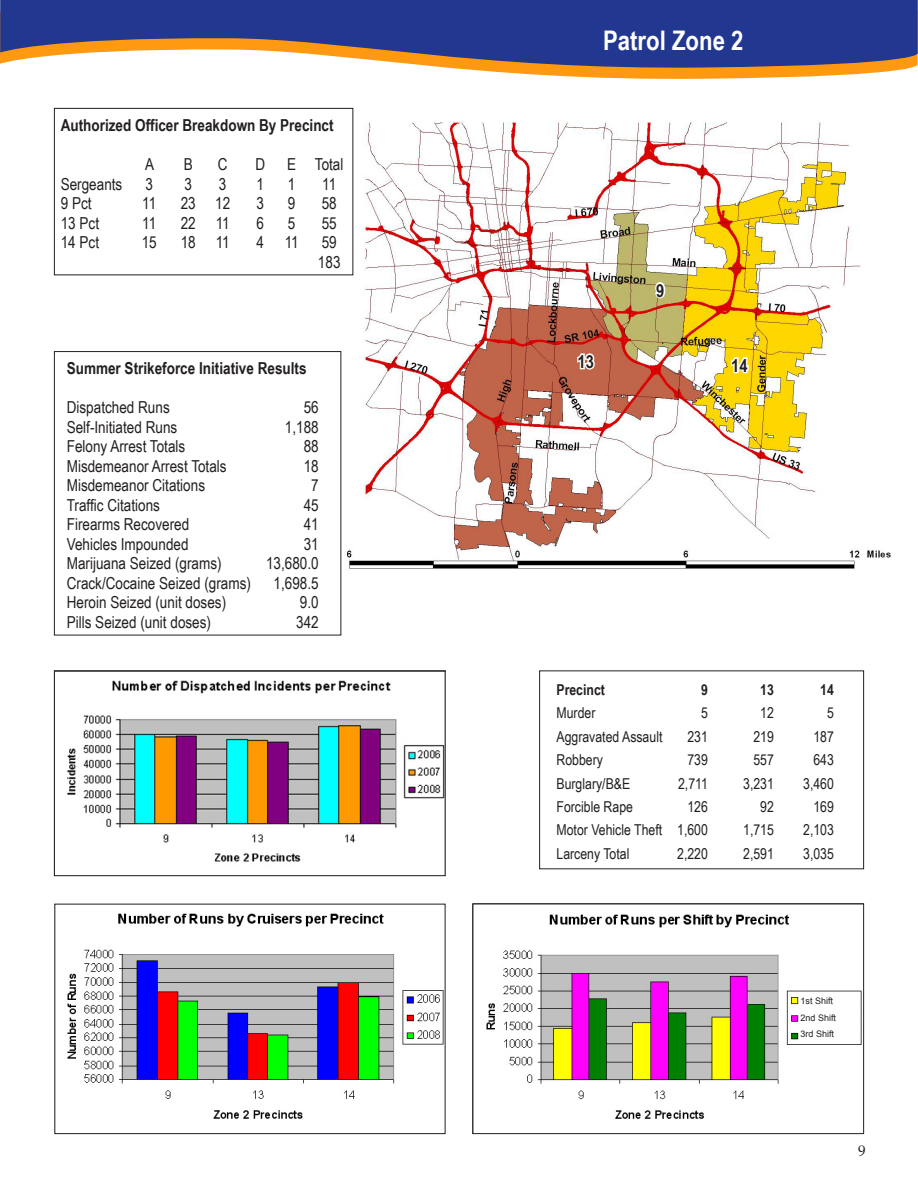
<style>
.page{position:relative;width:918px;height:1188px;background:#fff}
.page>*{position:absolute;margin:0;border:0;box-sizing:border-box;transform-origin:0 0}
.Banner_Title{font:700 27px "Arial Narrow";color:#fff}
.Chief_s_Bullets{font:700 18px "Arial Narrow";color:#231f20}
.Body_Title_Left_N-B{font:16.5px "Arial Narrow";color:#231f20}
.Body_Title_Left_N-B-2{font:700 16.5px "Arial Narrow";color:#231f20}
.Body_Title_Left_N-B-3{font:15px "Arial Narrow";color:#231f20}
.Body_Title_Left_N-B-4{font:700 15px "Arial Narrow";color:#231f20}
.t1{font:15px "Palatino";color:#231f20}
.t2{font:9px "Arial";color:#231f20}
</style>
<div class="page">
<svg style="left:475px;top:70px;width:423px;height:9px;fill:#f91"></svg>
<svg style="left:0;top:0;width:918px;height:70px;background:#53578c"></svg>
<img style="left:319px;top:108px;width:572px;height:475px">
<img style="left:67px;top:913px;width:377px;height:206px">
<div style="left:54px;top:904px;width:392px;height:230px;border:1px solid #231f20"></div>
<img style="left:67px;top:680px;width:376px;height:182px">
<div style="left:54px;top:670px;width:391px;height:206px;border:1px solid #231f20"></div>
<div style="left:539px;top:670px;width:325px;height:199px;border:1px solid #231f20"></div>
<div style="left:54px;top:352px;width:287px;height:283px;background:#fff"></div>
<div style="left:54px;top:351px;width:287px;height:284px;border:1px solid #231f20"></div>
<div style="left:54px;top:108px;width:299px;height:167px;background:#fff"></div>
<div style="left:54px;top:108px;width:299px;height:167px;border:1px solid #231f20"></div>
<svg style="left:653px;top:280px;width:15px;height:20px"></svg>
<svg style="left:729px;top:351px;width:21px;height:24px"></svg>
<svg style="left:576px;top:351px;width:21px;height:20px"></svg>
<img style="left:486px;top:914px;width:376px;height:205px">
<div style="left:472px;top:904px;width:392px;height:230px;border:1px solid #231f20"></div>
<div style="left:801px;top:993px;width:58px;height:49px;background:#fff"></div>
<p class="Body_Title_Left_N-B-2" style="left:61px;top:116px;width:274px">Authorized Officer Breakdown By Precinct</p>
<p class="Body_Title_Left_N-B" style="left:145px;top:155px;width:11px">A</p>
<p class="Body_Title_Left_N-B" style="left:184px;top:155px;width:11px">B</p>
<p class="Body_Title_Left_N-B" style="left:218px;top:155px;width:11px">C</p>
<p class="Body_Title_Left_N-B" style="left:255px;top:155px;width:11px">D</p>
<p class="Body_Title_Left_N-B" style="left:287px;top:155px;width:58px">E Total</p>
<p class="Body_Title_Left_N-B" style="left:61px;top:174px;width:63px">Sergeants</p>
<p class="Body_Title_Left_N-B" style="left:145px;top:174px;width:9px">3</p>
<p class="Body_Title_Left_N-B" style="left:184px;top:174px;width:9px">3</p>
<p class="Body_Title_Left_N-B" style="left:219px;top:174px;width:9px">3</p>
<p class="Body_Title_Left_N-B" style="left:256px;top:174px;width:9px">1</p>
<p class="Body_Title_Left_N-B" style="left:288px;top:174px;width:9px">1</p>
<p class="Body_Title_Left_N-B" style="left:322px;top:174px;width:16px">11</p>
<p class="Body_Title_Left_N-B" style="left:61px;top:194px;width:32px">9 Pct</p>
<p class="Body_Title_Left_N-B" style="left:142px;top:194px;width:16px">11</p>
<p class="Body_Title_Left_N-B" style="left:181px;top:194px;width:51px">23 12</p>
<p class="Body_Title_Left_N-B" style="left:256px;top:194px;width:9px">3</p>
<p class="Body_Title_Left_N-B" style="left:288px;top:194px;width:9px">9</p>
<p class="Body_Title_Left_N-B" style="left:322px;top:194px;width:17px">58</p>
<p class="Body_Title_Left_N-B" style="left:61px;top:213px;width:40px">13 Pct</p>
<p class="Body_Title_Left_N-B" style="left:142px;top:213px;width:16px">11</p>
<p class="Body_Title_Left_N-B" style="left:181px;top:213px;width:51px">22 11</p>
<p class="Body_Title_Left_N-B" style="left:256px;top:213px;width:9px">6</p>
<p class="Body_Title_Left_N-B" style="left:288px;top:213px;width:9px">5</p>
<p class="Body_Title_Left_N-B" style="left:322px;top:213px;width:17px">55</p>
<p class="Body_Title_Left_N-B" style="left:61px;top:233px;width:40px">14 Pct</p>
<p class="Body_Title_Left_N-B" style="left:142px;top:233px;width:17px">15</p>
<p class="Body_Title_Left_N-B" style="left:181px;top:233px;width:51px">18 11</p>
<p class="Body_Title_Left_N-B" style="left:256px;top:233px;width:9px">4</p>
<p class="Body_Title_Left_N-B" style="left:285px;top:233px;width:16px">11</p>
<p class="Body_Title_Left_N-B" style="left:322px;top:233px;width:17px">59</p>
<p class="Body_Title_Left_N-B" style="left:318px;top:252px;width:24px">183</p>
<p class="Body_Title_Left_N-B-2" style="left:67px;top:359px;width:241px">Summer Strikeforce Initiative Results</p>
<p class="Body_Title_Left_N-B" style="left:67px;top:398px;width:105px">Dispatched Runs</p>
<p class="Body_Title_Left_N-B" style="left:304px;top:398px;width:17px">56</p>
<p class="Body_Title_Left_N-B" style="left:67px;top:418px;width:112px">Self-Initiated Runs</p>
<p class="Body_Title_Left_N-B" style="left:285px;top:418px;width:35px">1,188</p>
<p class="Body_Title_Left_N-B" style="left:67px;top:437px;width:120px">Felony Arrest Totals</p>
<p class="Body_Title_Left_N-B" style="left:304px;top:437px;width:17px">88</p>
<p class="Body_Title_Left_N-B" style="left:67px;top:457px;width:161px">Misdemeanor Arrest Totals</p>
<p class="Body_Title_Left_N-B" style="left:304px;top:457px;width:17px">18</p>
<p class="Body_Title_Left_N-B" style="left:67px;top:476px;width:140px">Misdemeanor Citations</p>
<p class="Body_Title_Left_N-B" style="left:311px;top:476px;width:9px">7</p>
<p class="Body_Title_Left_N-B" style="left:67px;top:496px;width:95px">Traffic Citations</p>
<p class="Body_Title_Left_N-B" style="left:304px;top:496px;width:17px">45</p>
<p class="Body_Title_Left_N-B" style="left:67px;top:515px;width:124px">Firearms Recovered</p>
<p class="Body_Title_Left_N-B" style="left:304px;top:515px;width:17px">41</p>
<p class="Body_Title_Left_N-B" style="left:67px;top:535px;width:123px">Vehicles Impounded</p>
<p class="Body_Title_Left_N-B" style="left:304px;top:535px;width:17px">31</p>
<p class="Body_Title_Left_N-B" style="left:67px;top:554px;width:156px">Marijuana Seized (grams)</p>
<p class="Body_Title_Left_N-B" style="left:266px;top:554px;width:54px">13,680.0</p>
<p class="Body_Title_Left_N-B" style="left:67px;top:574px;width:186px">Crack/Cocaine Seized (grams)</p>
<p class="Body_Title_Left_N-B" style="left:274px;top:574px;width:47px">1,698.5</p>
<p class="Body_Title_Left_N-B" style="left:67px;top:593px;width:161px">Heroin Seized (unit doses)</p>
<p class="Body_Title_Left_N-B" style="left:300px;top:593px;width:20px">9.0</p>
<p class="Body_Title_Left_N-B" style="left:67px;top:613px;width:146px">Pills Seized (unit doses)</p>
<p class="Body_Title_Left_N-B" style="left:296px;top:613px;width:24px">342</p>
<p class="Banner_Title" style="left:603px;top:24px;width:142px">Patrol Zone 2</p>
<p class="Chief_s_Bullets" style="left:656px;top:280px;width:10px">9</p>
<p class="Chief_s_Bullets" style="left:578px;top:351px;width:18px">13</p>
<p class="Chief_s_Bullets" style="left:731px;top:355px;width:18px">14</p>
<p class="Body_Title_Left_N-B-4" style="left:556px;top:681px;width:50px">Precinct</p>
<p class="Body_Title_Left_N-B-4" style="left:701px;top:681px;width:8px">9</p>
<p class="Body_Title_Left_N-B-4" style="left:760px;top:681px;width:15px">13</p>
<p class="Body_Title_Left_N-B-4" style="left:820px;top:681px;width:15px">14</p>
<p class="Body_Title_Left_N-B-3" style="left:556px;top:705px;width:40px">Murder</p>
<p class="Body_Title_Left_N-B-3" style="left:701px;top:705px;width:8px">5</p>
<p class="Body_Title_Left_N-B-3" style="left:760px;top:705px;width:15px">12</p>
<p class="Body_Title_Left_N-B-3" style="left:827px;top:705px;width:8px">5</p>
<p class="Body_Title_Left_N-B-3" style="left:556px;top:728px;width:107px">Aggravated Assault</p>
<p class="Body_Title_Left_N-B-3" style="left:687px;top:728px;width:22px">231</p>
<p class="Body_Title_Left_N-B-3" style="left:753px;top:728px;width:22px">219</p>
<p class="Body_Title_Left_N-B-3" style="left:813px;top:728px;width:22px">187</p>
<p class="Body_Title_Left_N-B-3" style="left:556px;top:751px;width:48px">Robbery</p>
<p class="Body_Title_Left_N-B-3" style="left:687px;top:751px;width:22px">739</p>
<p class="Body_Title_Left_N-B-3" style="left:753px;top:751px;width:22px">557</p>
<p class="Body_Title_Left_N-B-3" style="left:813px;top:751px;width:22px">643</p>
<p class="Body_Title_Left_N-B-3" style="left:556px;top:775px;width:75px">Burglary/B&amp;E</p>
<p class="Body_Title_Left_N-B-3" style="left:678px;top:775px;width:31px">2,711</p>
<p class="Body_Title_Left_N-B-3" style="left:743px;top:775px;width:32px">3,231</p>
<p class="Body_Title_Left_N-B-3" style="left:803px;top:775px;width:32px">3,460</p>
<p class="Body_Title_Left_N-B-3" style="left:556px;top:798px;width:78px">Forcible Rape</p>
<p class="Body_Title_Left_N-B-3" style="left:687px;top:798px;width:22px">126</p>
<p class="Body_Title_Left_N-B-3" style="left:760px;top:798px;width:15px">92</p>
<p class="Body_Title_Left_N-B-3" style="left:813px;top:798px;width:22px">169</p>
<p class="Body_Title_Left_N-B-3" style="left:556px;top:822px;width:153px">Motor Vehicle Theft 1,600</p>
<p class="Body_Title_Left_N-B-3" style="left:743px;top:822px;width:32px">1,715</p>
<p class="Body_Title_Left_N-B-3" style="left:803px;top:822px;width:32px">2,103</p>
<p class="Body_Title_Left_N-B-3" style="left:556px;top:845px;width:74px">Larceny Total</p>
<p class="Body_Title_Left_N-B-3" style="left:677px;top:845px;width:32px">2,220</p>
<p class="Body_Title_Left_N-B-3" style="left:743px;top:845px;width:32px">2,591</p>
<p class="Body_Title_Left_N-B-3" style="left:803px;top:845px;width:32px">3,035</p>
<p class="t2" style="left:801px;top:996px;width:34px">1st Shift</p>
<p class="t2" style="left:801px;top:1012px;width:37px">2nd Shift</p>
<p class="t2" style="left:801px;top:1029px;width:35px">3rd Shift</p>
<p class="t1" style="left:858px;top:1142px;width:9px">9</p>
</div>
